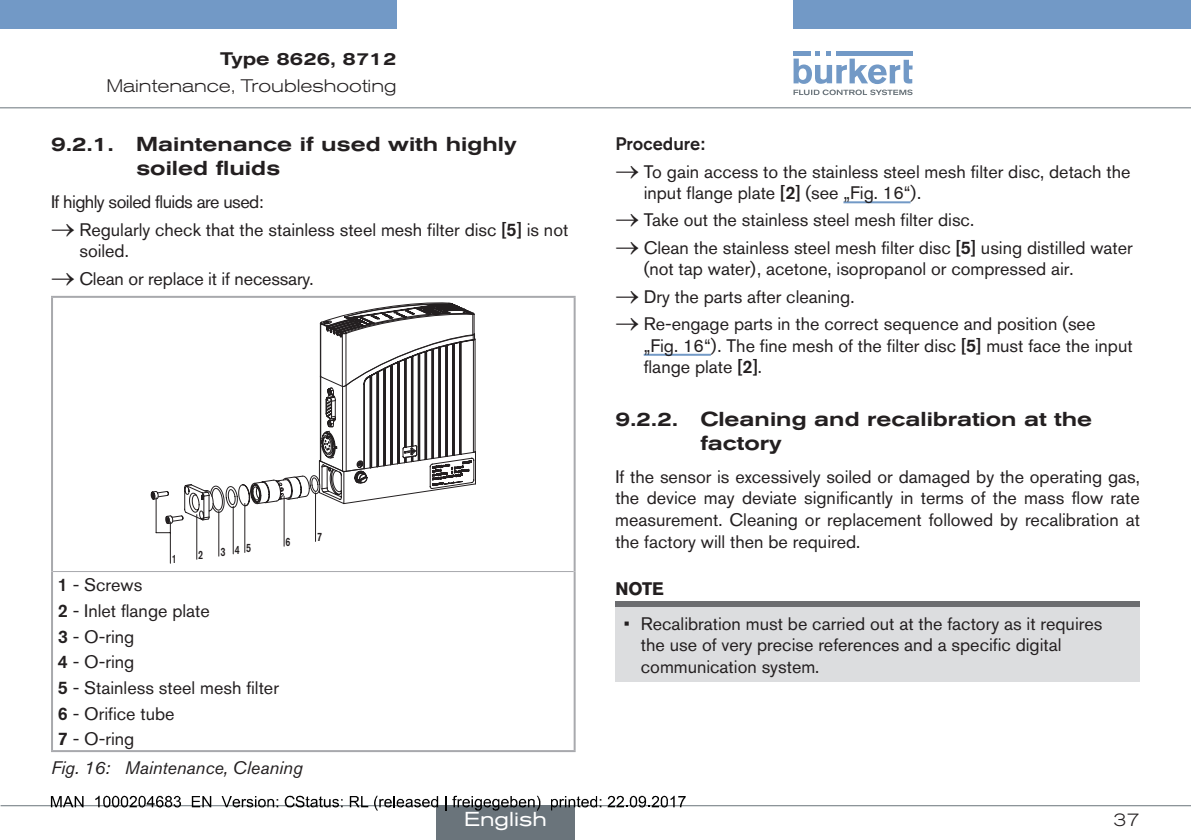
<style>
.page{position:relative;width:1191px;height:840px;background:#fff}
.page>*{position:absolute;margin:0;border:0;box-sizing:border-box;transform-origin:0 0}
.t1{font:500 expanded 20px/24px "Akzidenz Grotesk BQ";color:#231f20}
.t2{font:expanded 20px "Akzidenz Grotesk BQ";color:#fff}
.t3{font:18px/21.6px "Akzidenz Grotesk BQ";color:#231f20}
.t4{font:300 expanded 18px "Akzidenz Grotesk BQ";color:#231f20}
.t5{font:18px "Akzidenz Grotesk BQ";letter-spacing:-.03em;color:#231f20}
.t6{font:italic 18px "Akzidenz Grotesk BQ";color:#231f20}
.t7{font:500 expanded 18px "Akzidenz Grotesk BQ";color:#231f20}
.t8{font:500 18px "Akzidenz Grotesk BQ";color:#231f20}
.t9{font:700 18px "Akzidenz Grotesk BQ";color:#231f20}
.t10{font:500 12px "Akzidenz Grotesk BQ";color:#231f20;scale:.75 1}
.s1{font-weight:500}
</style>
<div class="page">
<div style="left:0;top:0;width:396px;height:28px;background:#7299c6"></div>
<div style="left:793px;top:0;width:398px;height:28px;background:#7299c6"></div>
<svg style="left:793px;top:51px;width:119px;height:44px"></svg>
<hr style="left:0;top:107px;width:1191px;height:1px;background:#6a747b">
<hr style="left:51px;top:296px;width:524px;height:2px;background:#a8a9ad">
<hr style="left:51px;top:298px;width:2px;height:273px;background:#a8a9ad">
<hr style="left:573px;top:298px;width:2px;height:273px;background:#a8a9ad">
<hr style="left:51px;top:571px;width:2px;height:178px;background:#a8a9ad">
<hr style="left:573px;top:571px;width:2px;height:178px;background:#a8a9ad">
<hr style="left:51px;top:749px;width:524px;height:2px;background:#a8a9ad">
<hr style="left:53px;top:570px;width:520px;height:1px;background:#a8a9ad">
<svg style="left:319px;top:302px;width:156px;height:35px"></svg>
<svg style="left:152px;top:337px;width:323px;height:186px"></svg>
<hr style="left:244px;top:503px;width:1px;height:49px;background:#231f20">
<hr style="left:196px;top:514px;width:1px;height:45px;background:#231f20">
<hr style="left:218px;top:511px;width:1px;height:45px;background:#231f20">
<hr style="left:233px;top:506px;width:1px;height:47px;background:#231f20">
<hr style="left:170px;top:521px;width:1px;height:42px;background:#231f20">
<hr style="left:156px;top:497px;width:1px;height:35px;background:#231f20">
<svg style="left:156px;top:532px;width:14px;height:1px"></svg>
<hr style="left:284px;top:496px;width:1px;height:50px;background:#231f20">
<hr style="left:315px;top:492px;width:1px;height:49px;background:#231f20">
<hr style="left:843px;top:201px;width:67px;height:2px;background:#7299c6">
<hr style="left:643px;top:353px;width:68px;height:2px;background:#7299c6">
<div style="left:615px;top:600px;width:525px;height:7px;background:#6c6d70"></div>
<div style="left:615px;top:607px;width:525px;height:74px;background:#dcdddf"></div>
<hr style="left:1px;top:804px;width:1190px;height:1px;background:#6a747b">
<div style="left:436px;top:805px;width:139px;height:34px;background:#6a747b"></div>
<svg style="left:51px;top:796px;width:33px;height:10px"></svg>
<svg style="left:95px;top:795px;width:86px;height:12px"></svg>
<svg style="left:192px;top:796px;width:19px;height:10px"></svg>
<svg style="left:222px;top:796px;width:56px;height:11px"></svg>
<svg style="left:285px;top:795px;width:57px;height:12px"></svg>
<svg style="left:350px;top:796px;width:18px;height:10px"></svg>
<svg style="left:374px;top:795px;width:64px;height:15px"></svg>
<svg style="left:445px;top:796px;width:1px;height:14px"></svg>
<svg style="left:452px;top:795px;width:88px;height:15px"></svg>
<svg style="left:551px;top:796px;width:50px;height:14px"></svg>
<svg style="left:607px;top:795px;width:78px;height:12px"></svg>
<p class="t7" style="left:220px;top:48px;width:178px">Type 8626, 8712</p>
<p class="t4" style="left:106px;top:76px;width:292px">Maintenance, Troubleshooting</p>
<p class="t1" style="left:136px;top:132px;width:382px;text-indent:-85px">9.2.1. Maintenance if used with highly soiled fluids</p>
<p class="t5" style="left:51px;top:191px;width:214px">If highly soiled fluids are used:</p>
<p class="t3" style="left:79px;top:218px;width:490px;text-indent:-28px">→ Regularly check that the stainless steel mesh filter disc <span class="s1">[5]</span> is not soiled.</p>
<p class="t3" style="left:51px;top:267px;width:264px">→ Clean or replace it if necessary.</p>
<p class="t10" style="left:172px;top:551px;width:8px">1</p>
<p class="t10" style="left:198px;top:547px;width:8px">2</p>
<p class="t10" style="left:220px;top:544px;width:8px">3</p>
<p class="t10" style="left:235px;top:541px;width:24px">4 5</p>
<p class="t10" style="left:286px;top:534px;width:8px">6</p>
<p class="t3" style="left:58px;top:571px;width:223px;line-height:25.6px"><span class="s1">1</span> - Screws<br><span class="s1">2</span> - Inlet flange plate<br><span class="s1">3</span> - O-ring<br><span class="s1">4</span> - O-ring<br><span class="s1">5</span> - Stainless steel mesh filter<br><span class="s1">6</span> - Orifice tube<br><span class="s1">7</span> - O-ring</p>
<p class="t6" style="left:51px;top:756px;width:253px">Fig. 16: Maintenance, Cleaning</p>
<p class="t10" style="left:317px;top:529px;width:8px">7</p>
<p class="t2" style="left:464px;top:807px;width:84px">English</p>
<p class="t8" style="left:615px;top:133px;width:91px">Procedure:</p>
<p class="t3" style="left:643px;top:160px;width:488px;text-indent:-28px">→ To gain access to the stainless steel mesh filter disc, detach the input flange plate <span class="s1">[2]</span> (see „Fig. 16“).</p>
<p class="t3" style="left:615px;top:209px;width:360px">→ Take out the stainless steel mesh filter disc.</p>
<p class="t3" style="left:643px;top:236px;width:491px;text-indent:-28px">→ Clean the stainless steel mesh filter disc <span class="s1">[5]</span> using distilled water (not tap water), acetone, isopropanol or compressed air.</p>
<p class="t3" style="left:615px;top:285px;width:241px">→ Dry the parts after cleaning.</p>
<p class="t3" style="left:643px;top:312px;width:490px;text-indent:-28px">→ Re-engage parts in the correct sequence and position (see „Fig. 16“). The fine mesh of the filter disc <span class="s1">[5]</span> must face the input flange plate <span class="s1">[2]</span>.</p>
<p class="t1" style="left:700px;top:406px;width:393px;text-indent:-85px">9.2.2. Cleaning and recalibration at the factory</p>
<p class="t3" style="left:615px;top:465px;width:526px;text-align:justify">If the sensor is excessively soiled or damaged by the operating gas, the device may deviate significantly in terms of the mass flow rate measurement. Cleaning or replacement followed by recalibration at the factory will then be required.</p>
<p class="t9" style="left:615px;top:578px;width:50px">Note</p>
<p class="t3" style="left:641px;top:612px;width:463px;text-indent:-17px">• Recalibration must be carried out at the factory as it requires the use of very precise references and a specific digital communication system.</p>
<p class="t4" style="left:1113px;top:808px;width:28px">37</p>
</div>
